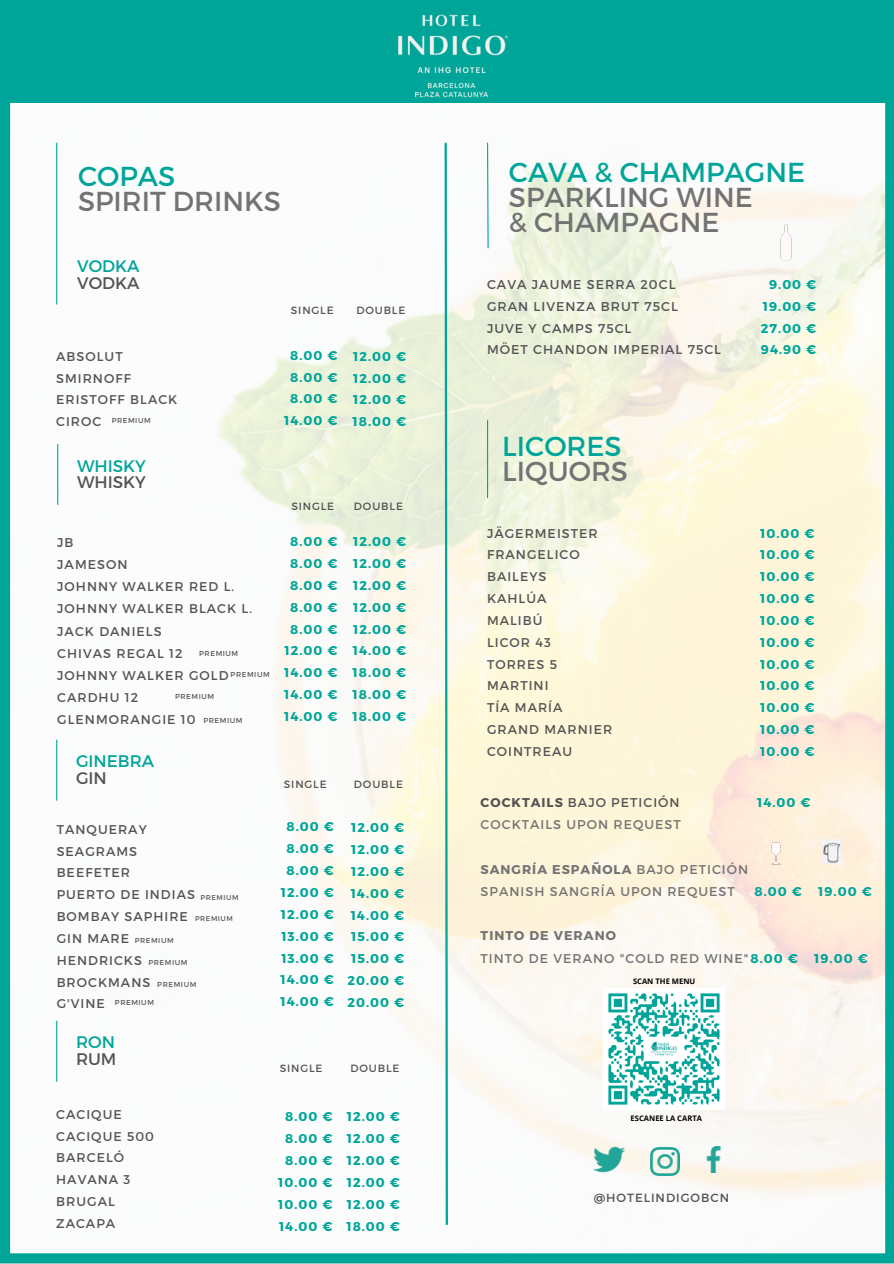
<style>
.page{position:relative;width:894px;height:1264px;background:#fff}
.page>*{position:absolute;margin:0;border:0;box-sizing:border-box;transform-origin:0 0}
.t1{font:27.45px/24.9px "Montserrat";color:#737373}
.t2{font:27.45px/24.9px "Montserrat";color:#00a599}
.t3{font:16.8px/16.6px "Montserrat";color:#00a599}
.t4{font:16.65px/16.6px "Montserrat";color:#00a599}
.t5{font:700 12.75px/21.8px "Montserrat";letter-spacing:.08em;color:#00a599;text-align:justify}
.t6{font:12.75px/21.8px "Montserrat";letter-spacing:.08em;color:#545454}
.t7{font:12.75px/22.2px "Montserrat";letter-spacing:.08em;color:#737373}
.t8{font:11.85px "Montserrat";letter-spacing:.08em;color:#545454}
.t9{font:10.5px "Montserrat";letter-spacing:.08em;color:#545454}
.t10{font:700 7.65px "Open Sans";color:#000}
.t11{font:7.2px "Montserrat";letter-spacing:.08em;color:#545454}
.t12{font:6.9px "Montserrat";letter-spacing:.08em;color:#545454}
.s1{color:#00a599}
.s2{color:#545454}
.s3{color:#737373}
.s4{font-weight:700;color:#545454}
.s5{font-weight:700}
.s6{font-weight:700;color:#00a599}
</style>
<div class="page">
<img style="left:10px;top:102px;width:874px;height:1151px">
<img style="left:779px;top:224px;width:12px;height:36px">
<hr style="left:57px;top:444px;width:1px;height:60px;background:#00a599">
<div style="left:0;top:1253px;width:893px;height:10px;background:#00a599"></div>
<div style="left:0;top:5px;width:10px;height:1248px;background:#00a599"></div>
<div style="left:884px;top:8px;width:9px;height:1247px;background:#00a599"></div>
<svg style="left:443px;top:141px;width:6px;height:1085px"></svg>
<hr style="left:56px;top:143px;width:1px;height:161px;background:#00a599">
<hr style="left:487px;top:420px;width:1px;height:77px;background:#00a599">
<hr style="left:56px;top:740px;width:1px;height:60px;background:#00a599">
<hr style="left:56px;top:1021px;width:1px;height:60px;background:#00a599">
<svg style="left:486px;top:142px;width:3px;height:107px"></svg>
<div style="left:0;top:0;width:893px;height:102px;background:#00a599"></div>
<img style="left:593px;top:1144px;width:31px;height:30px">
<img style="left:650px;top:1147px;width:28px;height:28px">
<img style="left:700px;top:1146px;width:26px;height:26px">
<img style="left:603px;top:988px;width:121px;height:121px">
<img style="left:769px;top:840px;width:12px;height:25px">
<img style="left:822px;top:839px;width:19px;height:25px">
<img style="left:382px;top:14px;width:139px;height:99px">
<h4 class="t1" style="left:78px;top:163px;width:204px"><span class="s1">COPAS<br></span>SPIRIT DRINKS</h4>
<p class="t4" style="left:77px;top:257px;width:64px">VODKA<br><span class="s2">VODKA</span></p>
<h1 class="t9" style="left:291px;top:304px;width:44px">SINGLE</h1>
<p class="t9" style="left:356px;top:304px;width:50px">DOUBLE</p>
<p class="t6" style="left:56px;top:345px;width:123px">ABSOLUT<br>SMIRNOFF<br>ERISTOFF BLACK<br>CIROC</p>
<h5 class="t11" style="left:112px;top:415px;width:41px">PREMIUM</h5>
<h4 class="t3" style="left:77px;top:456px;width:70px">WHISKY<br><span class="s2">WHISKY</span></h4>
<h4 class="t6" style="left:57px;top:530px;width:196px;line-height:22.2px">JB<br>JAMESON<br>JOHNNY WALKER RED L.<br>JOHNNY WALKER BLACK L.<br>JACK DANIELS<br>CHIVAS REGAL 12<br>JOHNNY WALKER GOLD<br>CARDHU 12<br>GLENMORANGIE 10</h4>
<h3 class="t11" style="left:199px;top:648px;width:41px">PREMIUM</h3>
<h3 class="t11" style="left:230px;top:669px;width:41px">PREMIUM</h3>
<h3 class="t11" style="left:175px;top:691px;width:41px">PREMIUM</h3>
<p class="t11" style="left:203px;top:715px;width:41px">PREMIUM</p>
<p class="t3" style="left:76px;top:752px;width:80px">GINEBRA<br><span class="s2">GIN</span></p>
<p class="t5" style="left:284px;top:344px;width:55px;text-align:center">8.00 €<br>8.00 €<br>8.00 €<br>14.00 €</p>
<p class="t5" style="left:352px;top:345px;width:55px">12.00 € 12.00 € 12.00 € 18.00 €</p>
<p class="t9" style="left:291px;top:499px;width:44px">SINGLE</p>
<p class="t9" style="left:354px;top:499px;width:50px">DOUBLE</p>
<h6 class="t5" style="left:284px;top:530px;width:55px;text-align:center">8.00 €<br>8.00 €<br>8.00 €<br>8.00 €<br>8.00 €<br>12.00 €<br>14.00 €<br>14.00 €<br>14.00 €</h6>
<h6 class="t5" style="left:352px;top:530px;width:55px">12.00 € 12.00 € 12.00 € 12.00 € 12.00 € 14.00 € 18.00 € 18.00 € 18.00 €</h6>
<p class="t9" style="left:284px;top:777px;width:44px">SINGLE</p>
<h3 class="t9" style="left:354px;top:777px;width:50px">DOUBLE</h3>
<h1 class="t6" style="left:57px;top:817px;width:140px">TANQUERAY<br>SEAGRAMS<br>BEEFETER<br>PUERTO DE INDIAS<br>BOMBAY SAPHIRE<br>GIN MARE<br>HENDRICKS<br>BROCKMANS<br>G'VINE</h1>
<h3 class="t12" style="left:200px;top:893px;width:39px">PREMIUM</h3>
<h4 class="t12" style="left:195px;top:914px;width:39px">PREMIUM</h4>
<h3 class="t11" style="left:135px;top:936px;width:41px">PREMIUM</h3>
<h3 class="t11" style="left:148px;top:957px;width:41px">PREMIUM</h3>
<p class="t11" style="left:157px;top:979px;width:41px">PREMIUM</p>
<p class="t11" style="left:115px;top:998px;width:41px">PREMIUM</p>
<p class="t3" style="left:76px;top:1033px;width:42px">RON<br><span class="s2">RUM</span></p>
<h3 class="t5" style="left:280px;top:815px;width:55px;text-align:center">8.00 €<br>8.00 €<br>8.00 €<br>12.00 €<br>12.00 €<br>13.00 €<br>13.00 €<br>14.00 €<br>14.00 €</h3>
<h2 class="t5" style="left:347px;top:816px;width:58px">12.00 € 12.00 € 12.00 € 14.00 € 14.00 € 15.00 € 15.00 € 20.00 € 20.00 €</h2>
<p class="t9" style="left:280px;top:1061px;width:44px">SINGLE</p>
<p class="t9" style="left:350px;top:1061px;width:50px">DOUBLE</p>
<p class="t6" style="left:56px;top:1102px;width:99px">CACIQUE<br>CACIQUE 500<br>BARCELÓ<br>HAVANA 3<br>BRUGAL<br>ZACAPA</p>
<p class="t5" style="left:278px;top:1105px;width:56px;text-align:center">8.00 €<br>8.00 €<br>8.00 €<br>10.00 €<br>10.00 €<br>14.00 €</p>
<h3 class="t5" style="left:346px;top:1105px;width:55px">12.00 € 12.00 € 12.00 € 12.00 € 12.00 € 18.00 €</h3>
<h2 class="t1" style="left:509px;top:159px;width:297px"><span class="s1">CAVA &amp; CHAMPAGNE<br></span>SPARKLING WINE<br>&amp; CHAMPAGNE</h2>
<h2 class="t6" style="left:487px;top:273px;width:235px">CAVA JAUME SERRA 20CL<br>GRAN LIVENZA BRUT 75CL<br>JUVE Y CAMPS 75CL<br>MÖET CHANDON IMPERIAL 75CL</h2>
<h4 class="t5" style="left:760px;top:273px;width:57px;text-indent:8px">9.00 € 19.00 € 27.00 €</h4>
<h6 class="t5" style="left:760px;top:338px;width:57px">94.90 €</h6>
<p class="t2" style="left:502px;top:433px;width:127px">LICORES<br><span class="s3">LIQUORS</span></p>
<h6 class="t6" style="left:487px;top:521px;width:127px">JÄGERMEISTER<br>FRANGELICO<br>BAILEYS<br>KAHLÚA<br>MALIBÚ<br>LICOR 43<br>TORRES 5<br>MARTINI<br>TÍA MARÍA<br>GRAND MARNIER</h6>
<h4 class="t6" style="left:487px;top:740px;width:87px">COINTREAU</h4>
<h3 class="t7" style="left:480px;top:790px;width:202px"><span class="s4">COCKTAILS</span> <span class="s2">BAJO PETICIÓN<br></span>COCKTAILS UPON REQUEST</h3>
<h3 class="t7" style="left:480px;top:857px;width:269px"><span class="s5">SANGRÍA ESPAÑOLA</span> BAJO PETICIÓN<br>SPANISH SANGRÍA UPON REQUEST</h3>
<p class="t7" style="left:480px;top:924px;width:318px"><span class="s5">TINTO DE VERANO<br></span>TINTO DE VERANO "COLD RED WINE"<span class="s6">8.00 €</span></p>
<h6 class="t5" style="left:760px;top:521px;width:56px">10.00 € 10.00 € 10.00 € 10.00 € 10.00 € 10.00 € 10.00 € 10.00 € 10.00 € 10.00 € 10.00 €</h6>
<h3 class="t5" style="left:757px;top:790px;width:55px">14.00 €</h3>
<h3 class="t5" style="left:754px;top:879px;width:49px">8.00 €</h3>
<p class="t5" style="left:818px;top:879px;width:55px">19.00 €</p>
<p class="t5" style="left:814px;top:946px;width:55px">19.00 €</p>
<h4 class="t10" style="left:632px;top:975px;width:64px">SCAN THE MENU</h4>
<h3 class="t10" style="left:630px;top:1112px;width:73px">ESCANEE LA CARTA</h3>
<h6 class="t8" style="left:593px;top:1189px;width:137px">@HOTELINDIGOBCN</h6>
</div>
